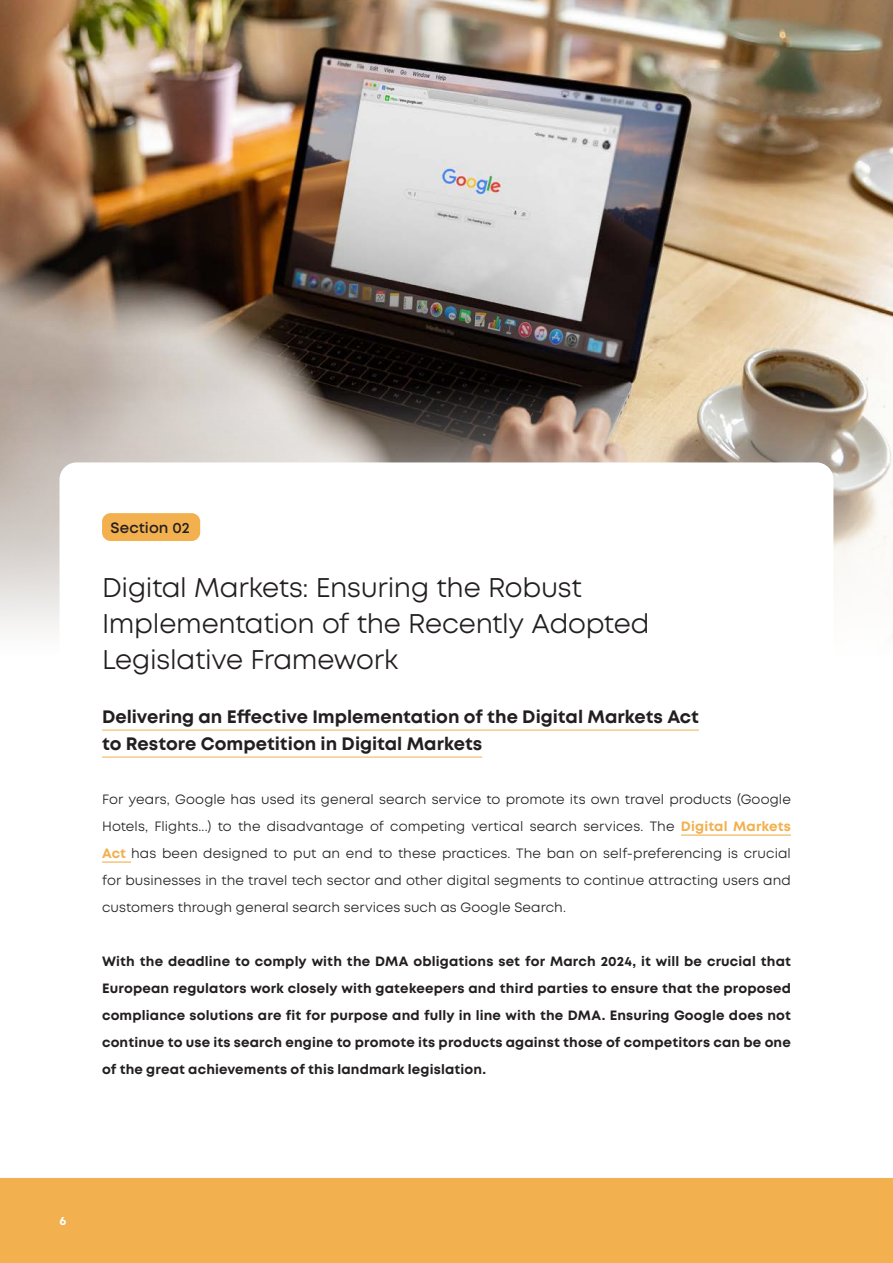
<style>
.page{position:relative;width:893px;height:1263px;background:#fff}
.page>*{position:absolute;margin:0;border:0;box-sizing:border-box;transform-origin:0 0}
.t1{font:27px/36px "Mont";letter-spacing:-.01em;color:#231f20}
.t2{font:700 18px/27px "Mont";color:#231f20}
.t3{font:600 15px "Mont";letter-spacing:.005em;color:#231f20}
.t4{font:13.5px/27px "Mont";letter-spacing:.005em;color:#231f20;text-align:justify}
.t5{font:700 13.5px/27px "Mont";letter-spacing:.01em;color:#231f20;text-align:justify}
.t6{font:700 12px "Mont";color:#fff}
.s1{font-weight:700;color:#f2b04f}
</style>
<div class="page">
<div style="left:0;top:1178px;width:893px;height:85px;background:#f2b04f"></div>
<img style="left:0;top:0;width:893px;height:629px">
<svg style="left:60px;top:462px;width:773px;height:401px"></svg>
<hr style="left:102px;top:730px;width:597px;height:1px;background:#f2b04f">
<hr style="left:102px;top:757px;width:380px;height:1px;background:#f2b04f">
<hr style="left:681px;top:834px;width:110px;height:2px;background:#f2b04f">
<hr style="left:102px;top:861px;width:29px;height:2px;background:#f2b04f">
<div style="left:102px;top:513px;width:98px;height:28px;background:#f2b04f;border-radius:9px"></div>
<p class="t3" style="left:111px;top:518px;width:81px">Section 02</p>
<p class="t1" style="left:102px;top:569px;width:549px">Digital Markets: Ensuring the Robust<br>Implementation of the Recently Adopted<br>Legislative Framework</p>
<p class="t2" style="left:102px;top:703px;width:598px">Delivering an Effective Implementation of the Digital Markets Act to Restore Competition in Digital Markets</p>
<p class="t4" style="left:102px;top:785px;width:690px">For years, Google has used its general search service to promote its own travel products (Google Hotels, Flights...) to the disadvantage of competing vertical search services. The <span class="s1">Digital Markets Act</span> has been designed to put an end to these practices. The ban on self-preferencing is crucial for businesses in the travel tech sector and other digital segments to continue attracting users and customers through general search services such as Google Search.</p>
<p class="t5" style="left:102px;top:947px;width:690px">With the deadline to comply with the DMA obligations set for March 2024, it will be crucial that European regulators work closely with gatekeepers and third parties to ensure that the proposed compliance solutions are fit for purpose and fully in line with the DMA. Ensuring Google does not continue to use its search engine to promote its products against those of competitors can be one of the great achievements of this landmark legislation.</p>
<p class="t6" style="left:60px;top:1213px;width:8px">6</p>
</div>
